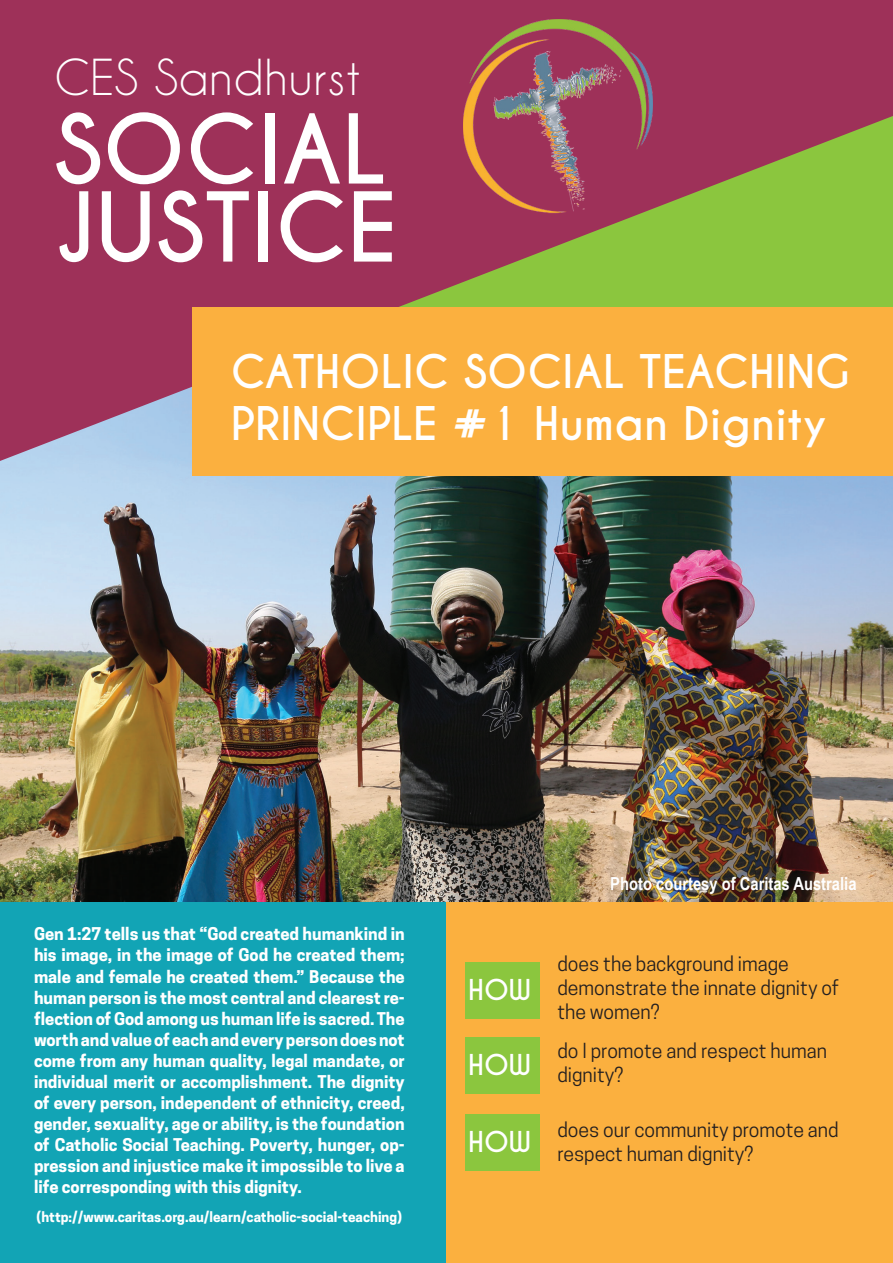
<style>
.page{position:relative;width:893px;height:1263px;background:#fff}
.page>*{position:absolute;margin:0;border:0;box-sizing:border-box;transform-origin:0 0}
.t1{font:700 90px/78px "Caviar Dreams";color:#fff}
.t2{font:46.5px "Caviar Dreams";color:#fff}
.t3{font:700 43.5px/52.5px "Caviar Dreams";color:#fff}
.t4{font:700 27px "Caviar Dreams";letter-spacing:-.005em;color:#fff}
.t5{font:19.5px/24px "Cooper Hewitt";color:#231f20}
.t6{font:700 18px "Arial Narrow";color:#fff}
.t7{font:700 16.5px/21px "Cooper Hewitt";color:#fff;text-align:justify}
.t8{font:700 13.5px "Cooper Hewitt";color:#fff}
</style>
<div class="page">
<img style="left:0;top:466px;width:893px;height:437px">
<svg style="left:0;top:0;width:893px;height:461px;background:#9b4f58"></svg>
<img style="left:463px;top:19px;width:189px;height:207px">
<div style="left:193px;top:307px;width:700px;height:169px;background:#fbb03f"></div>
<div style="left:0;top:903px;width:446px;height:360px;background:#12a4b5"></div>
<div style="left:446px;top:903px;width:447px;height:360px;background:#fbb03f"></div>
<div style="left:465px;top:962px;width:75px;height:57px;background:#8bc63e"></div>
<div style="left:465px;top:1037px;width:75px;height:56px;background:#8bc63e"></div>
<div style="left:465px;top:1115px;width:75px;height:56px;background:#8bc63e"></div>
<h2 class="t2" style="left:54px;top:50px;width:308px">CES Sandhurst</h2>
<h1 class="t1" style="left:54px;top:113px;width:345px">SOCIAL<br>JUSTICE</h1>
<h3 class="t3" style="left:231px;top:346px;width:621px">CATHOLIC SOCIAL TEACHING<br>PRINCIPLE #1 Human Dignity</h3>
<p class="t7" style="left:34px;top:924px;width:372px">Gen 1:27 tells us that “God created humankind in his image, in the image of God he created them; male and female he created them.” Because the human person is the most central and clearest re&shy;flection of God among us human life is sacred. The worth and value of each and every person does not come from any human quality, legal mandate, or individual merit or accomplishment. The dignity of every person, independent of ethnicity, creed, gender, sexuality, age or ability, is the foundation of Catholic Social Teaching. Poverty, hunger, op&shy;pression and injustice make it impossible to live a life corresponding with this dignity.</p>
<p class="t8" style="left:37px;top:1209px;width:367px">(http://www.caritas.org.au/learn/catholic-social-teaching)</p>
<h3 class="t4" style="left:468px;top:974px;width:64px">HOW</h3>
<p class="t6" style="left:610px;top:870px;width:248px">Photo courtesy of Caritas Australia</p>
<p class="t5" style="left:557px;top:952px;width:283px">does the background image demonstrate the innate dignity of the women?</p>
<h3 class="t4" style="left:468px;top:1048px;width:64px">HOW</h3>
<p class="t5" style="left:557px;top:1038px;width:271px">do I promote and respect human dignity?</p>
<h3 class="t4" style="left:468px;top:1126px;width:64px">HOW</h3>
<p class="t5" style="left:557px;top:1118px;width:283px">does our community promote and respect human dignity?</p>
</div>
